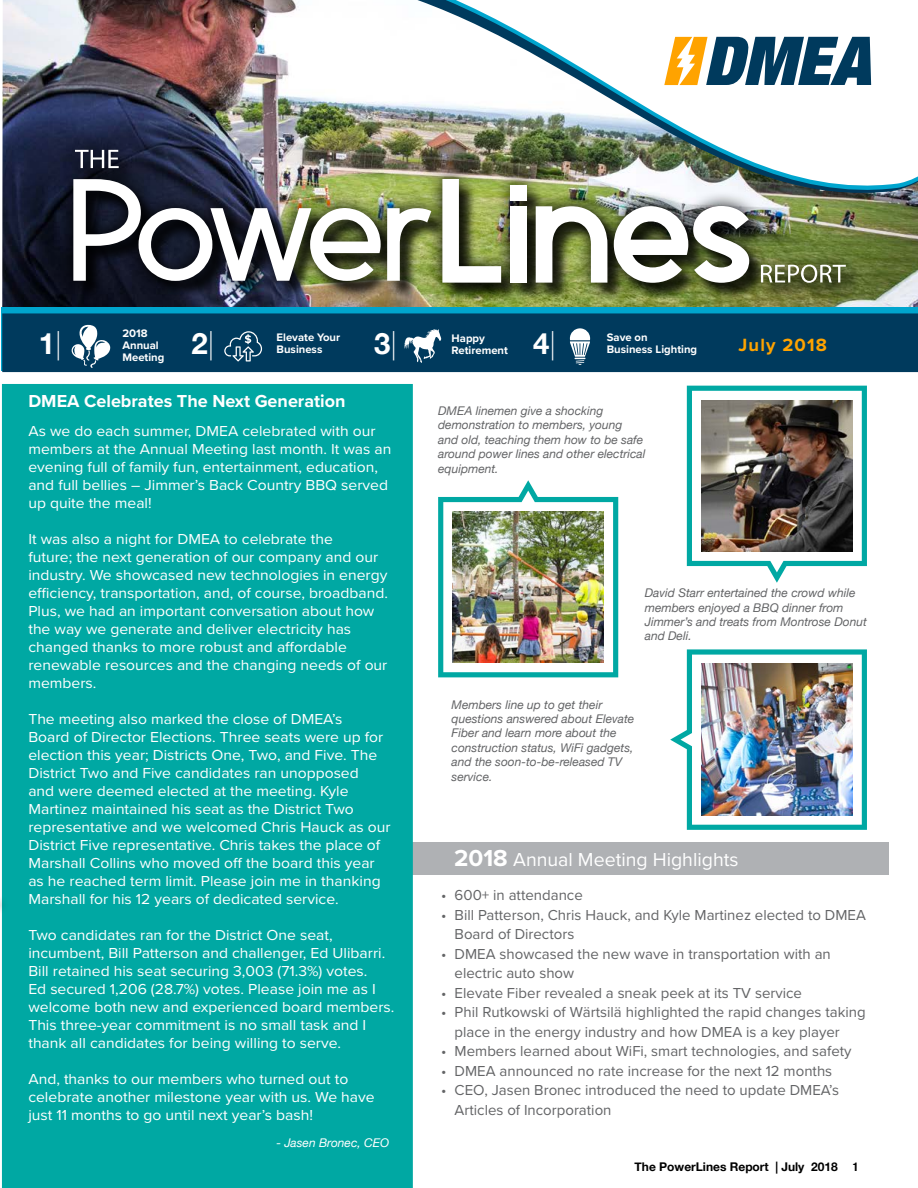
<style>
.page{position:relative;width:918px;height:1188px;background:#fff}
.page>*{position:absolute;margin:0;border:0;box-sizing:border-box;transform-origin:0 0}
.t1{font:700 29.4px "Helvetica Neue";color:#fff}
.t2{font:19.5px "Proxima Nova";color:#fff}
.t3{font:700 18.3px "Proxima Nova";letter-spacing:.06em;color:#ffa300}
.t4{font:700 18px "Proxima Nova";color:#fff}
.t5{font:15px/18px "Proxima Nova";color:#fff;scale:1.04 1}
.t6{font:15px/19.5px "Proxima Nova";color:#636466}
.t7{font:italic 12px/14.4px "Helvetica Neue";color:#636466}
.t8{font:700 12px "Helvetica Neue";color:#000}
.t9{font:italic 12px "Helvetica Neue";color:#fff}
.t10{font:700 condensed 12px "Helvetica Neue";color:#000}
.t11{font:700 11.25px/12px "Proxima Nova";color:#fff}
.s1{font-weight:100}
.s2{font-weight:700;font-size:24px}
</style>
<div class="page">
<div style="left:397px;top:843px;width:492px;height:32px;background:#afb1b4"></div>
<div style="left:2px;top:384px;width:411px;height:804px;background:#00a8a3"></div>
<img style="left:2px;top:0;width:916px;height:307px">
<div style="left:76px;top:152px;width:788px;height:149px;background:#000;opacity:.75"></div>
<img style="left:58px;top:134px;width:802px;height:164px">
<svg style="left:75px;top:150px;width:44px;height:18px"></svg>
<svg style="left:761px;top:265px;width:85px;height:18px"></svg>
<img style="left:73px;top:179px;width:308px;height:102px">
<svg style="left:387px;top:208px;width:44px;height:73px"></svg>
<div style="left:510px;top:185px;width:16px;height:15px;background:#fff"></div>
<div style="left:510px;top:206px;width:16px;height:77px;background:#fff"></div>
<svg style="left:536px;top:206px;width:71px;height:77px"></svg>
<svg style="left:614px;top:206px;width:135px;height:77px"></svg>
<svg style="left:442px;top:179px;width:59px;height:104px"></svg>
<div style="left:2px;top:307px;width:916px;height:64px;background:#00a5ce"></div>
<div style="left:2px;top:313px;width:916px;height:59px;background:#003a5d"></div>
<svg style="left:664px;top:37px;width:207px;height:48px"></svg>
<div style="left:0;top:896px;width:9px;height:19px;background:#000;opacity:.4"></div>
<img style="left:438px;top:480px;width:180px;height:197px">
<img style="left:687px;top:386px;width:180px;height:197px">
<img style="left:670px;top:649px;width:197px;height:181px">
<svg style="left:404px;top:329px;width:37px;height:34px"></svg>
<svg style="left:224px;top:331px;width:38px;height:30px"></svg>
<svg style="left:69px;top:325px;width:43px;height:43px;background:#5f8399"></svg>
<svg style="left:570px;top:328px;width:20px;height:37px"></svg>
<p class="t11" style="left:122px;top:327px;width:43px">2018<br>Annual<br>Meeting</p>
<h1 class="t1" style="left:39px;top:320px;width:24px">1<span class="s1">|</span></h1>
<h1 class="t1" style="left:533px;top:320px;width:24px">4<span class="s1">|</span></h1>
<h1 class="t1" style="left:192px;top:320px;width:24px">2<span class="s1">|</span></h1>
<h1 class="t1" style="left:374px;top:320px;width:24px">3<span class="s1">|</span></h1>
<p class="t11" style="left:277px;top:331px;width:65px">Elevate Your</p>
<p class="t11" style="left:452px;top:332px;width:35px">Happy</p>
<p class="t11" style="left:277px;top:343px;width:47px">Business</p>
<p class="t11" style="left:452px;top:344px;width:58px">Retirement</p>
<p class="t11" style="left:607px;top:331px;width:42px">Save on</p>
<p class="t11" style="left:607px;top:343px;width:92px">Business Lighting</p>
<p class="t3" style="left:739px;top:331px;width:90px">July 2018</p>
<p class="t4" style="left:28px;top:388px;width:319px">DMEA Celebrates The Next Generation</p>
<p class="t5" style="left:28px;top:422px;width:351px">As we do each summer, DMEA celebrated with our members at the Annual Meeting last month. It was an evening full of family fun, entertainment, education, and full bellies – Jimmer’s Back Country BBQ served up quite the meal!</p>
<p class="t5" style="left:28px;top:530px;width:347px">It was also a night for DMEA to celebrate the<br>future; the next generation of our company and our industry. We showcased new technologies in energy efficiency, transportation, and, of course, broadband.<br>Plus, we had an important conversation about how the way we generate and deliver electricity has changed thanks to more robust and affordable renewable resources and the changing needs of our members.</p>
<p class="t5" style="left:28px;top:710px;width:350px">The meeting also marked the close of DMEA’s<br>Board of Director Elections. Three seats were up for election this year; Districts One, Two, and Five. The District Two and Five candidates ran unopposed<br>and were deemed elected at the meeting. Kyle Martinez maintained his seat as the District Two representative and we welcomed Chris Hauck as our District Five representative. Chris takes the place of Marshall Collins who moved off the board this year as he reached term limit. Please join me in thanking Marshall for his 12 years of dedicated service.</p>
<p class="t5" style="left:28px;top:926px;width:354px">Two candidates ran for the District One seat, incumbent, Bill Patterson and challenger, Ed Ulibarri.<br>Bill retained his seat securing 3,003 (71.3%) votes.<br>Ed secured 1,206 (28.7%) votes. Please join me as I welcome both new and experienced board members.<br>This three-year commitment is no small task and I thank all candidates for being willing to serve.</p>
<p class="t5" style="left:28px;top:1070px;width:335px">And, thanks to our members who turned out to celebrate another milestone year with us. We have just 11 months to go until next year’s bash!</p>
<p class="t9" style="left:276px;top:1134px;width:114px">- Jasen Bronec, CEO</p>
<p class="t7" style="left:438px;top:404px;width:209px">DMEA linemen give a shocking demonstration to members, young<br>and old, teaching them how to be safe around power lines and other electrical equipment.</p>
<p class="t7" style="left:645px;top:586px;width:224px">David Starr entertained the crowd while members enjoyed a BBQ dinner from<br>Jimmer’s and treats from Montrose Donut and Deli.</p>
<p class="t7" style="left:452px;top:698px;width:184px">Members line up to get their questions answered about Elevate<br>Fiber and learn more about the construction status, WiFi gadgets, and the soon-to-be-released TV service.</p>
<h2 class="t2" style="left:454px;top:845px;width:286px"><span class="s2">2018</span> Annual Meeting Highlights</h2>
<p class="t6" style="left:441px;top:885px;width:143px">• 600+ in attendance</p>
<p class="t6" style="left:455px;top:904px;width:413px;text-indent:-14px">• Bill Patterson, Chris Hauck, and Kyle Martinez elected to DMEA<br>Board of Directors</p>
<p class="t6" style="left:455px;top:943px;width:378px;text-indent:-14px">• DMEA showcased the new wave in transportation with an electric auto show</p>
<p class="t6" style="left:441px;top:982px;width:362px">• Elevate Fiber revealed a sneak peek at its TV service</p>
<p class="t6" style="left:455px;top:1002px;width:413px;text-indent:-14px">• Phil Rutkowski of Wärtsilä highlighted the rapid changes taking place in the energy industry and how DMEA is a key player</p>
<p class="t6" style="left:441px;top:1041px;width:412px">• Members learned about WiFi, smart technologies, and safety</p>
<p class="t6" style="left:441px;top:1060px;width:393px">• DMEA announced no rate increase for the next 12 months</p>
<p class="t6" style="left:455px;top:1080px;width:386px;text-indent:-14px">• CEO, Jasen Bronec introduced the need to update DMEA’s<br>Articles of Incorporation</p>
<p class="t8" style="left:635px;top:1157px;width:205px">The PowerLines Report | July 2018</p>
<p class="t10" style="left:853px;top:1156px;width:7px">1</p>
</div>
